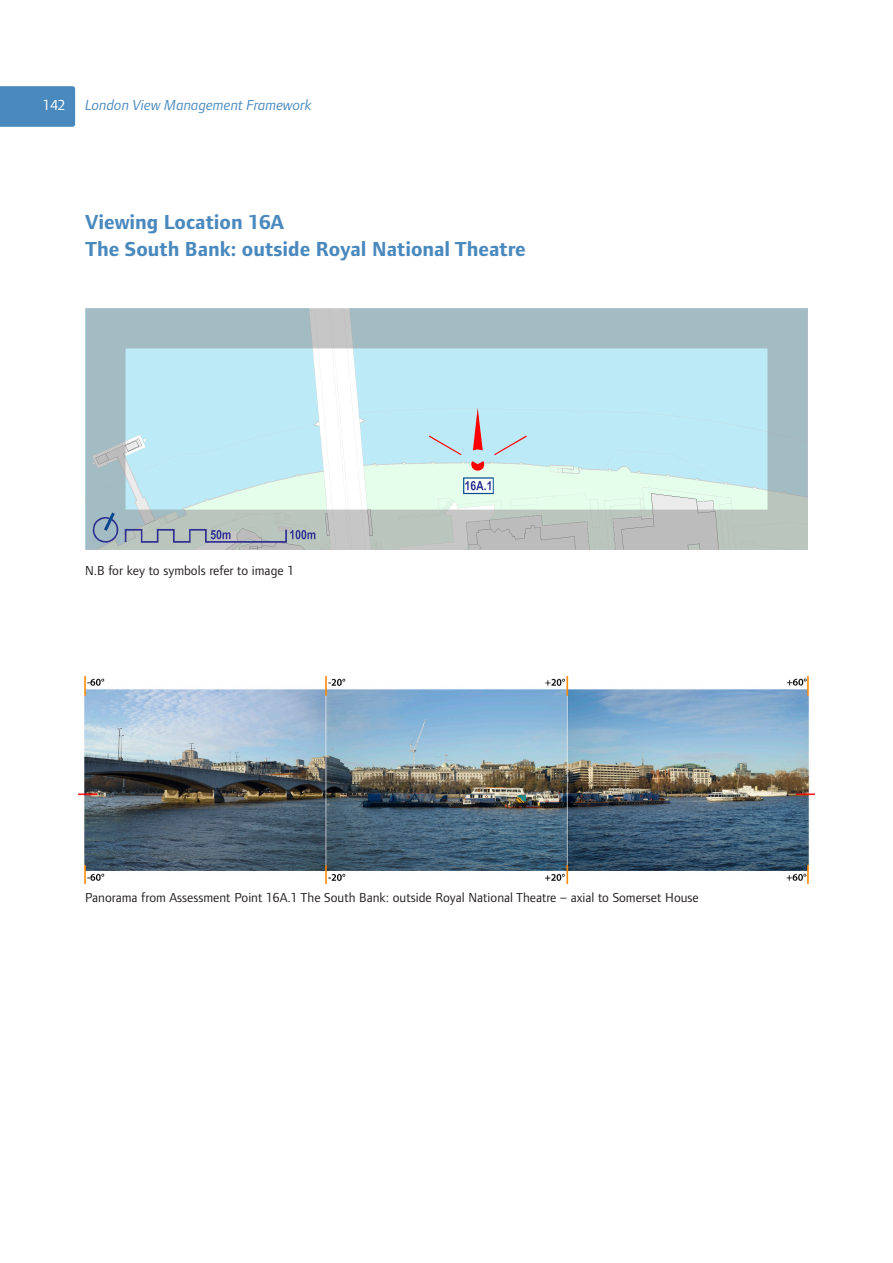
<style>
.page{position:relative;width:893px;height:1263px;background:#fff}
.page>*{position:absolute;margin:0;border:0;box-sizing:border-box;transform-origin:0 0}
.SPGviewingplacehead{font:700 21px/27px "Foundry Form Sans";color:#4a89be}
.t1{font:italic 15px "Foundry Form Sans";color:#4a89be}
.t2{font:15px "Foundry Form Sans";color:#fff}
.esLabel{font:13.5px "Foundry Form Sans";color:#231f20}
</style>
<div class="page">
<img style="left:85px;top:308px;width:723px;height:241px">
<img style="left:79px;top:676px;width:735px;height:207px">
<div style="left:0;top:86px;width:75px;height:41px;background:#4a89be"></div>
<p class="t2" style="left:43px;top:97px;width:24px">142</p>
<p class="t1" style="left:85px;top:97px;width:228px">London View Management Framework</p>
<p class="SPGviewingplacehead" style="left:85px;top:208px;width:442px">Viewing Location 16A<br>The South Bank: outside Royal National Theatre</p>
<p class="esLabel" style="left:85px;top:563px;width:211px">N.B for key to symbols refer to image 1</p>
<p class="esLabel" style="left:85px;top:890px;width:615px">Panorama from Assessment Point 16A.1 The South Bank: outside Royal National Theatre – axial to Somerset House</p>
</div>
